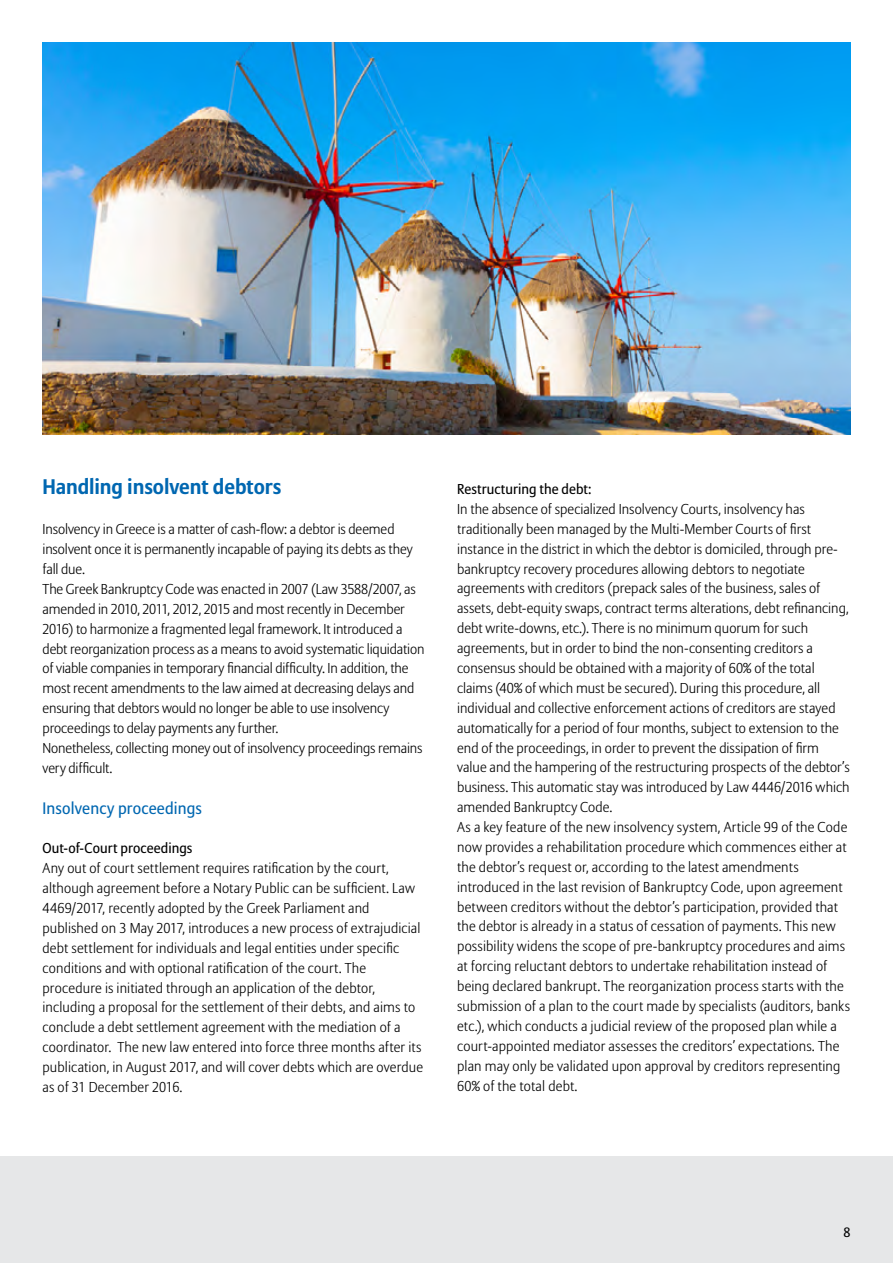
<style>
.page{position:relative;width:893px;height:1263px;background:#fff}
.page>*{position:absolute;margin:0;border:0;box-sizing:border-box;transform-origin:0 0}
.t1{font:700 21px "Allianz Sans";letter-spacing:-.005em;color:#0067b1}
.t2{font:16.5px "Allianz Sans";letter-spacing:.01em;color:#0067b1}
.t3{font:300 14.25px/20px "Allianz Sans";letter-spacing:.005em;color:#000}
.t4{font:14.25px "Allianz Sans";letter-spacing:.005em;color:#000}
.t5{font:13.5px "Allianz Sans";color:#000}
</style>
<div class="page">
<div style="left:0;top:1156px;width:893px;height:107px;background:#e6e7e8"></div>
<img style="left:43px;top:43px;width:808px;height:391px">
<h1 class="t1" style="left:43px;top:474px;width:240px">Handling insolvent debtors</h1>
<p class="t3" style="left:43px;top:520px;width:384px">Insolvency in Greece is a matter of cash-flow: a debtor is deemed insolvent once it is permanently incapable of paying its debts as they fall due.<br>The Greek Bankruptcy Code was enacted in 2007 (Law 3588/2007, as amended in 2010, 2011, 2012, 2015 and most recently in December 2016) to harmonize a fragmented legal framework. It introduced a debt reorganization process as a means to avoid systematic liquidation of viable companies in temporary financial difficulty. In addition, the most recent amendments to the law aimed at decreasing delays and ensuring that debtors would no longer be able to use insolvency proceedings to delay payments any further.<br>Nonetheless, collecting money out of insolvency proceedings remains very difficult.</p>
<p class="t2" style="left:43px;top:798px;width:161px">Insolvency proceedings</p>
<p class="t4" style="left:43px;top:840px;width:151px">Out-of-Court proceedings</p>
<p class="t3" style="left:43px;top:859px;width:382px">Any out of court settlement requires ratification by the court, although agreement before a Notary Public can be sufficient. Law 4469/2017, recently adopted by the Greek Parliament and published on 3 May 2017, introduces a new process of extrajudicial debt settlement for individuals and legal entities under specific conditions and with optional ratification of the court. The procedure is initiated through an application of the debtor, including a proposal for the settlement of their debts, and aims to conclude a debt settlement agreement with the mediation of a coordinator. The new law entered into force three months after its publication, in August 2017, and will cover debts which are overdue as of 31 December 2016.</p>
<p class="t4" style="left:457px;top:480px;width:136px">Restructuring the debt:</p>
<p class="t3" style="left:457px;top:500px;width:394px">In the absence of specialized Insolvency Courts, insolvency has traditionally been managed by the Multi-Member Courts of first instance in the district in which the debtor is domiciled, through pre&shy;bankruptcy recovery procedures allowing debtors to negotiate agreements with creditors (prepack sales of the business, sales of assets, debt-equity swaps, contract terms alterations, debt refinancing, debt write-downs, etc.). There is no minimum quorum for such agreements, but in order to bind the non-consenting creditors a consensus should be obtained with a majority of 60% of the total claims (40% of which must be secured). During this procedure, all individual and collective enforcement actions of creditors are stayed automatically for a period of four months, subject to extension to the end of the proceedings, in order to prevent the dissipation of firm value and the hampering of the restructuring prospects of the debtor’s business. This automatic stay was introduced by Law 4446/2016 which amended Bankruptcy Code.<br>As a key feature of the new insolvency system, Article 99 of the Code now provides a rehabilitation procedure which commences either at the debtor’s request or, according to the latest amendments introduced in the last revision of Bankruptcy Code, upon agreement between creditors without the debtor’s participation, provided that the debtor is already in a status of cessation of payments. This new possibility widens the scope of pre-bankruptcy procedures and aims at forcing reluctant debtors to undertake rehabilitation instead of being declared bankrupt. The reorganization process starts with the submission of a plan to the court made by specialists (auditors, banks etc.), which conducts a judicial review of the proposed plan while a court-appointed mediator assesses the creditors’ expectations. The plan may only be validated upon approval by creditors representing 60% of the total debt.</p>
<p class="t5" style="left:843px;top:1224px;width:9px">8</p>
</div>
